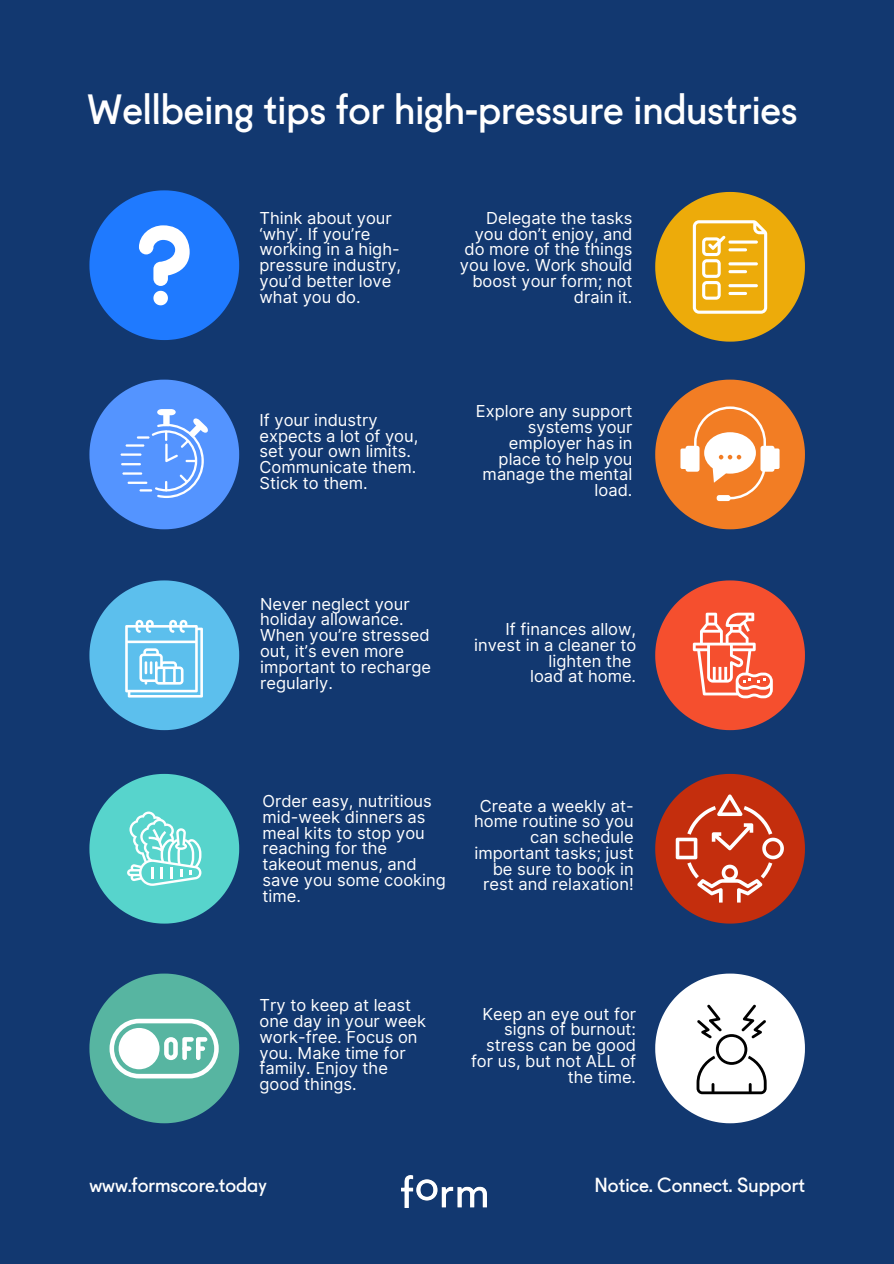
<style>
.page{position:relative;width:894px;height:1264px;background:#fff}
.page>*{position:absolute;margin:0;border:0;box-sizing:border-box;transform-origin:0 0}
.t1{font:40.5px "Fugue";color:#fff}
.t2{font:19.5px "Fugue";color:#fff}
.t3{font:16.5px/15.8px "Inter";color:#fff;text-align:right}
</style>
<div class="page">
<div style="left:0;top:0;width:893px;height:1263px;background:#123870"></div>
<img style="left:402px;top:1175px;width:84px;height:32px">
<svg style="left:89px;top:190px;width:150px;height:150px"></svg>
<svg style="left:655px;top:192px;width:149px;height:149px"></svg>
<hr style="left:728px;top:240px;width:29px;height:3px;background:#fff;border-radius:2px">
<hr style="left:728px;top:248px;width:18px;height:3px;background:#fff;border-radius:2px">
<hr style="left:728px;top:262px;width:29px;height:3px;background:#fff;border-radius:2px">
<hr style="left:728px;top:270px;width:18px;height:3px;background:#fff;border-radius:2px">
<hr style="left:728px;top:284px;width:29px;height:3px;background:#fff;border-radius:2px">
<hr style="left:728px;top:292px;width:18px;height:3px;background:#fff;border-radius:2px">
<svg style="left:89px;top:379px;width:150px;height:150px"></svg>
<hr style="left:120px;top:453px;width:21px;height:3px;background:#fff">
<svg style="left:655px;top:379px;width:149px;height:150px"></svg>
<svg style="left:89px;top:580px;width:150px;height:150px"></svg>
<svg style="left:655px;top:580px;width:149px;height:150px"></svg>
<svg style="left:89px;top:774px;width:150px;height:149px"></svg>
<svg style="left:655px;top:774px;width:149px;height:149px"></svg>
<svg style="left:89px;top:973px;width:150px;height:150px"></svg>
<svg style="left:655px;top:973px;width:149px;height:150px"></svg>
<h1 class="t1" style="left:87px;top:93px;width:711px">Wellbeing tips for high-pressure industries</h1>
<p class="t3" style="left:259px;top:210px;width:143px;text-align:left">Think about your ‘why’. If you’re working in a high&shy;pressure industry, you’d better love what you do.</p>
<p class="t3" style="left:259px;top:412px;width:160px;text-align:left">If your industry expects a lot of you, set your own limits.<br>Communicate them.<br>Stick to them.</p>
<p class="t3" style="left:460px;top:210px;width:174px">Delegate the tasks you don’t enjoy, and do more of the things you love. Work should boost your form; not drain it.</p>
<p class="t3" style="left:476px;top:403px;width:158px">Explore any support systems your employer has in place to help you manage the mental load.</p>
<p class="t3" style="left:260px;top:595px;width:172px;text-align:left">Never neglect your holiday allowance.<br>When you’re stressed out, it’s even more important to recharge regularly.</p>
<p class="t3" style="left:474px;top:621px;width:163px">If finances allow, invest in a cleaner to lighten the<br>load at home.</p>
<p class="t3" style="left:262px;top:793px;width:185px;text-align:left">Order easy, nutritious mid-week dinners as meal kits to stop you reaching for the takeout menus, and save you some cooking time.</p>
<p class="t3" style="left:474px;top:797px;width:161px">Create a weekly at&shy;home routine so you can schedule important tasks; just be sure to book in rest and relaxation!</p>
<p class="t3" style="left:259px;top:997px;width:168px;text-align:left">Try to keep at least one day in your week work-free. Focus on you. Make time for family. Enjoy the good things.</p>
<p class="t3" style="left:471px;top:1005px;width:167px">Keep an eye out for signs of burnout: stress can be good for us, but not ALL of the time.</p>
<p class="t2" style="left:89px;top:1176px;width:179px">www.formscore.today</p>
<p class="t2" style="left:594px;top:1176px;width:212px">Notice. Connect. Support</p>
</div>
